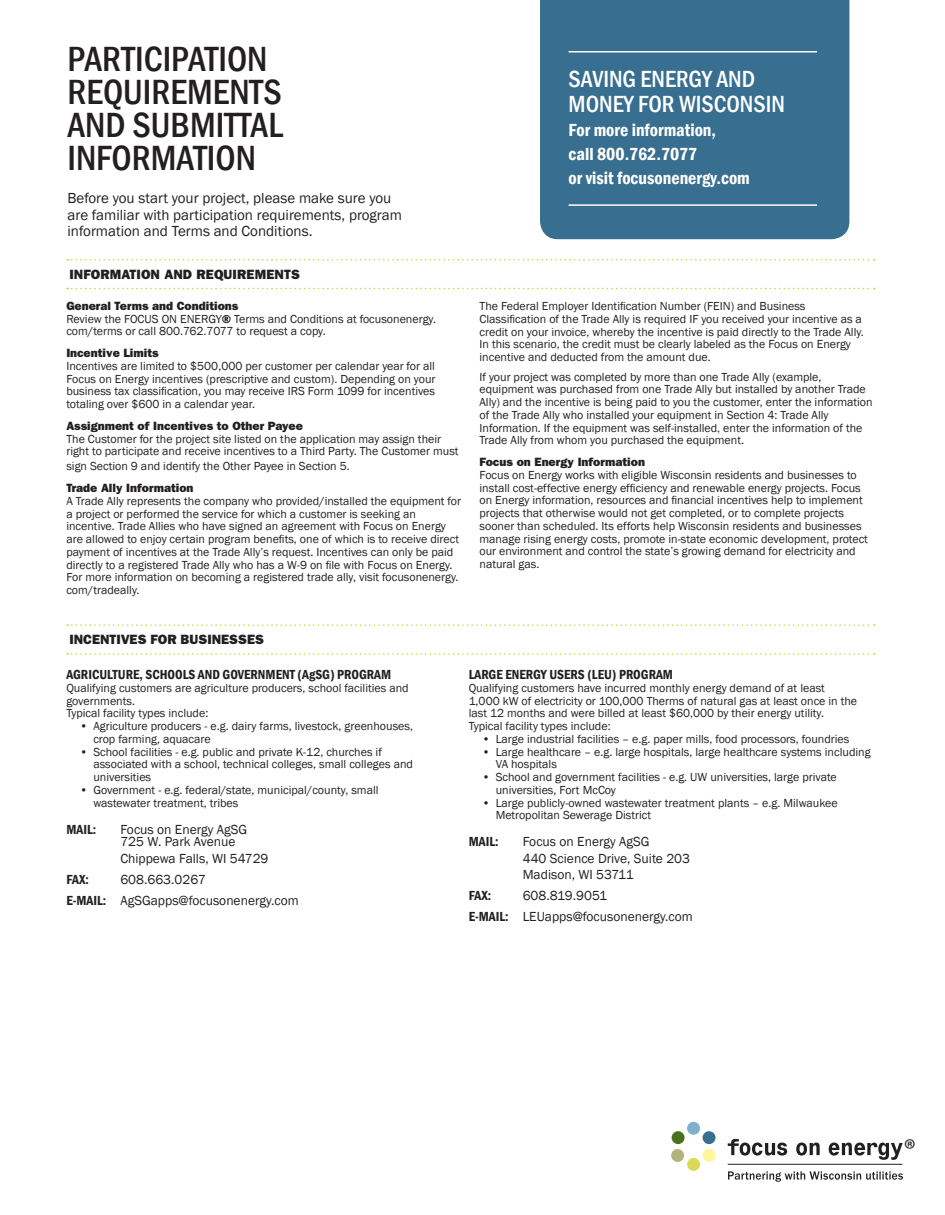
<style>
.page{position:relative;width:945px;height:1215px;background:#fff}
.page>*{position:absolute;margin:0;border:0;box-sizing:border-box;transform-origin:0 0}
.t1{font:500 condensed 36px "Franklin Gothic";color:#231f20}
.t2{font:28.95px "Myriad Pro";color:#231f20}
.t3{font:500 condensed 24px/25.5px "Franklin Gothic";color:#fff}
.t4{font:600 condensed 18px "Franklin Gothic";color:#fff}
.t5{font:15px/16.5px "Franklin Gothic";color:#231f20}
.t6{font:13.5px "Franklin Gothic";color:#231f20}
.t7{font:600 condensed 13.5px "Franklin Gothic";color:#231f20}
.body_copy{font:13.5px "ITC Franklin Gothic Std Hvy";letter-spacing:.01em;color:#231f20}
.body_copy-2{font:12px/12.8px "Franklin Gothic";color:#231f20}
.Part_Req_Body_Copy{font:12px/12.8px "Franklin Gothic";color:#231f20}
.body_copy-3{font:12px "ITC Franklin Gothic Std Hvy";color:#231f20}
.Part_Req_Body_Copy_B{font:12px "ITC Franklin Gothic Std Hvy";color:#231f20}
.s1{font-weight:600;font-stretch:condensed}
</style>
<div class="page">
<svg style="left:67px;top:259px;width:808px;height:1px"></svg>
<svg style="left:67px;top:288px;width:808px;height:1px"></svg>
<svg style="left:67px;top:624px;width:808px;height:2px"></svg>
<svg style="left:67px;top:653px;width:808px;height:2px"></svg>
<div style="left:540px;top:0;width:309px;height:239px;background:#386e8f"></div>
<hr style="left:569px;top:51px;width:248px;height:1px;background:#fff">
<hr style="left:569px;top:204px;width:248px;height:2px;background:#fff">
<svg style="left:728px;top:1139px;width:59px;height:17px"></svg>
<svg style="left:796px;top:1143px;width:24px;height:13px"></svg>
<svg style="left:829px;top:1143px;width:74px;height:17px"></svg>
<hr style="left:728px;top:1164px;width:174px;height:1px;background:#231f20">
<svg style="left:728px;top:1171px;width:175px;height:11px"></svg>
<div style="left:672px;top:1131px;width:13px;height:13px;background:#4b711c;border-radius:50%"></div>
<div style="left:687px;top:1122px;width:13px;height:13px;background:#7db1cd;border-radius:50%"></div>
<div style="left:671px;top:1149px;width:13px;height:13px;background:#b1b579;border-radius:50%"></div>
<div style="left:687px;top:1158px;width:13px;height:13px;background:#d9da55;border-radius:50%"></div>
<div style="left:703px;top:1149px;width:13px;height:13px;background:#fff698;border-radius:50%"></div>
<div style="left:703px;top:1131px;width:13px;height:13px;background:#386e8f;border-radius:50%"></div>
<p class="t1" style="left:68px;top:36px;width:202px">PARTICIPATION</p>
<p class="t1" style="left:68px;top:69px;width:216px">REQUIREMENTS</p>
<p class="t1" style="left:68px;top:102px;width:217px">AND SUBMITTAL</p>
<p class="t1" style="left:68px;top:135px;width:190px">INFORMATION</p>
<p class="t5" style="left:68px;top:190px;width:336px">Before you start your project, please make sure you are familiar with participation requirements, program information and Terms and Conditions.</p>
<p class="body_copy" style="left:69px;top:266px;width:232px">INFORMATION AND REQUIREMENTS</p>
<p class="body_copy-3" style="left:66px;top:299px;width:174px">General Terms and Conditions</p>
<p class="body_copy-2" style="left:66px;top:313px;width:371px">Review the FOCUS ON ENERGY<span class="s1">®</span> Terms and Conditions at focusonenergy. com/terms or call 800.762.7077 to request a copy.</p>
<p class="body_copy-3" style="left:66px;top:346px;width:94px">Incentive Limits</p>
<p class="body_copy-2" style="left:66px;top:360px;width:371px;text-align:justify">Incentives are limited to $500,000 per customer per calendar year for all Focus on Energy incentives (prescriptive and custom). Depending on your business tax classification, you may receive IRS Form 1099 for incentives totaling over $600 in a calendar year.</p>
<p class="Part_Req_Body_Copy_B" style="left:66px;top:419px;width:238px">Assignment of Incentives to Other Payee</p>
<p class="Part_Req_Body_Copy" style="left:66px;top:433px;width:394px">The Customer for the project site listed on the application may assign their right to participate and receive incentives to a Third Party. The Customer must</p>
<p class="Part_Req_Body_Copy" style="left:66px;top:460px;width:285px">sign Section 9 and identify the Other Payee in Section 5.</p>
<p class="body_copy-3" style="left:66px;top:481px;width:129px">Trade Ally Information</p>
<p class="Part_Req_Body_Copy" style="left:66px;top:495px;width:396px">A Trade Ally represents the company who provided/installed the equipment for a project or performed the service for which a customer is seeking an incentive. Trade Allies who have signed an agreement with Focus on Energy are allowed to enjoy certain program benefits, one of which is to receive direct payment of incentives at the Trade Ally’s request. Incentives can only be paid directly to a registered Trade Ally who has a W-9 on file with Focus on Energy.<br>For more information on becoming a registered trade ally, visit focusonenergy. com/tradeally.</p>
<p class="body_copy" style="left:69px;top:632px;width:196px">INCENTIVES FOR BUSINESSES</p>
<p class="t3" style="left:569px;top:66px;width:218px">SAVING ENERGY AND<br>MONEY FOR WISCONSIN</p>
<p class="t4" style="left:569px;top:118px;width:149px">For more information,</p>
<p class="t4" style="left:569px;top:142px;width:130px">call 800.762.7077</p>
<p class="t4" style="left:569px;top:166px;width:183px">or visit focusonenergy.com</p>
<p class="body_copy-2" style="left:480px;top:300px;width:386px">The Federal Employer Identification Number (FEIN) and Business Classification of the Trade Ally is required IF you received your incentive as a credit on your invoice, whereby the incentive is paid directly to the Trade Ally.<br>In this scenario, the credit must be clearly labeled as the Focus on Energy incentive and deducted from the amount due.</p>
<p class="body_copy-2" style="left:480px;top:371px;width:395px">If your project was completed by more than one Trade Ally (example, equipment was purchased from one Trade Ally but installed by another Trade Ally) and the incentive is being paid to you the customer, enter the information of the Trade Ally who installed your equipment in Section 4: Trade Ally Information. If the equipment was self-installed, enter the information of the Trade Ally from whom you purchased the equipment.</p>
<p class="body_copy-3" style="left:480px;top:455px;width:167px">Focus on Energy Information</p>
<p class="body_copy-2" style="left:480px;top:469px;width:390px">Focus on Energy works with eligible Wisconsin residents and businesses to install cost-effective energy efficiency and renewable energy projects. Focus on Energy information, resources and financial incentives help to implement projects that otherwise would not get completed, or to complete projects sooner than scheduled. Its efforts help Wisconsin residents and businesses manage rising energy costs, promote in-state economic development, protect our environment and control the state’s growing demand for electricity and natural gas.</p>
<p class="t7" style="left:66px;top:666px;width:326px">AGRICULTURE, SCHOOLS AND GOVERNMENT (AgSG) PROGRAM</p>
<p class="body_copy-2" style="left:66px;top:682px;width:344px">Qualifying customers are agriculture producers, school facilities and governments.</p>
<p class="body_copy-2" style="left:66px;top:707px;width:143px">Typical facility types include:</p>
<p class="body_copy-2" style="left:93px;top:720px;width:321px;text-indent:-14px">• Agriculture producers - e.g. dairy farms, livestock, greenhouses, crop farming, aquacare</p>
<p class="body_copy-2" style="left:93px;top:745px;width:321px;text-indent:-14px">• School facilities - e.g. public and private K-12, churches if associated with a school, technical colleges, small colleges and universities</p>
<p class="body_copy-2" style="left:93px;top:784px;width:287px;text-indent:-14px">• Government - e.g. federal/state, municipal/county, small wastewater treatment, tribes</p>
<p class="t7" style="left:66px;top:820px;width:31px">MAIL:</p>
<p class="t6" style="left:120px;top:821px;width:128px">Focus on Energy AgSG</p>
<p class="t6" style="left:120px;top:833px;width:117px">725 W. Park Avenue</p>
<p class="t6" style="left:120px;top:850px;width:150px">Chippewa Falls, WI 54729</p>
<p class="t7" style="left:66px;top:870px;width:24px">FAX:</p>
<p class="t6" style="left:120px;top:871px;width:87px">608.663.0267</p>
<p class="t6" style="left:66px;top:892px;width:234px"><span class="s1">E-MAIL:</span> AgSGapps@focusonenergy.com</p>
<p class="t7" style="left:469px;top:666px;width:206px">LARGE ENERGY USERS (LEU) PROGRAM</p>
<p class="body_copy-2" style="left:469px;top:682px;width:358px">Qualifying customers have incurred monthly energy demand of at least</p>
<p class="body_copy-2" style="left:469px;top:694px;width:390px">1,000 kW of electricity or 100,000 Therms of natural gas at least once in the last 12 months and were billed at least $60,000 by their energy utility.</p>
<p class="body_copy-2" style="left:469px;top:720px;width:143px">Typical facility types include:</p>
<p class="body_copy-2" style="left:482px;top:733px;width:369px">• Large industrial facilities – e.g. paper mills, food processors, foundries</p>
<p class="body_copy-2" style="left:496px;top:745px;width:376px;text-indent:-14px">• Large healthcare – e.g. large hospitals, large healthcare systems including<br>VA hospitals</p>
<p class="body_copy-2" style="left:496px;top:771px;width:343px;text-indent:-14px">• School and government facilities - e.g. UW universities, large private universities, Fort McCoy</p>
<p class="body_copy-2" style="left:496px;top:796px;width:343px;text-indent:-14px">• Large publicly-owned wastewater treatment plants – e.g. Milwaukee<br>Metropolitan Sewerage District</p>
<p class="t7" style="left:469px;top:833px;width:31px">MAIL:</p>
<p class="t6" style="left:523px;top:833px;width:128px">Focus on Energy AgSG</p>
<p class="t6" style="left:523px;top:850px;width:169px">440 Science Drive, Suite 203</p>
<p class="t6" style="left:523px;top:866px;width:113px">Madison, WI 53711</p>
<p class="t7" style="left:469px;top:886px;width:24px">FAX:</p>
<p class="t6" style="left:523px;top:887px;width:86px">608.819.9051</p>
<p class="t6" style="left:469px;top:908px;width:226px"><span class="s1">E-MAIL:</span> LEUapps@focusonenergy.com</p>
<p class="t2" style="left:904px;top:1131px;width:14px">®</p>
</div>
